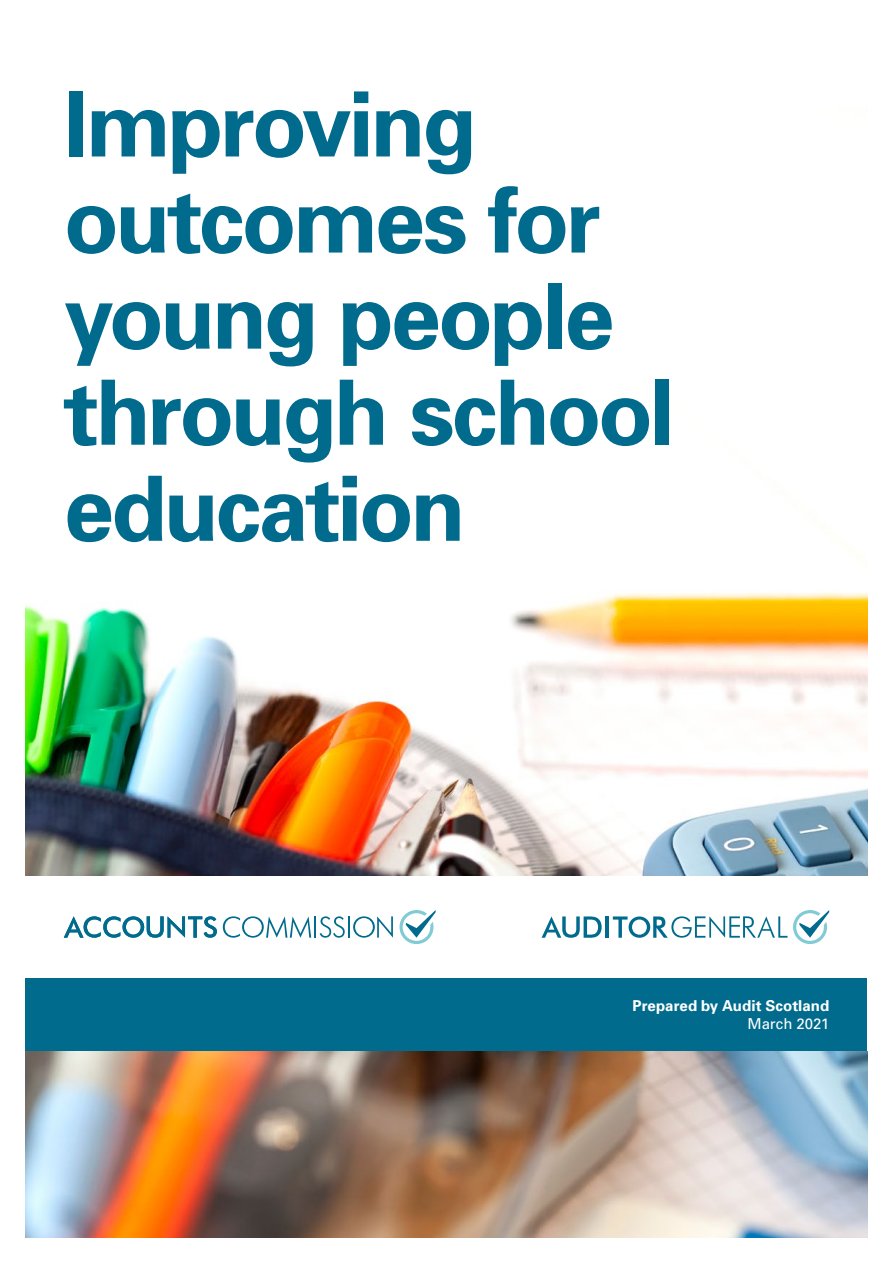
<style>
.page{position:relative;width:893px;height:1263px;background:#fff}
.page>*{position:absolute;margin:0;border:0;box-sizing:border-box;transform-origin:0 0}
.AS-V01-Report_title{font:700 90px/96px "Univers";letter-spacing:-.035em;color:#006b8d}
.AS-V04-Prepared_by{font:700 15px "Univers";color:#fff}
.AS-V05-Publish_date{font:15px "Univers";letter-spacing:-.005em;color:#fff}
</style>
<div class="page">
<img style="left:26px;top:592px;width:841px;height:645px">
<div style="left:0;top:876px;width:893px;height:174px;background:#fff"></div>
<div style="left:26px;top:978px;width:841px;height:72px;background:#006b8d"></div>
<svg style="left:399px;top:910px;width:37px;height:34px"></svg>
<svg style="left:64px;top:916px;width:153px;height:22px"></svg>
<svg style="left:223px;top:916px;width:88px;height:22px"></svg>
<hr style="left:314px;top:916px;width:2px;height:22px;background:#006b8d">
<hr style="left:348px;top:916px;width:2px;height:22px;background:#006b8d">
<svg style="left:320px;top:916px;width:25px;height:22px"></svg>
<svg style="left:353px;top:916px;width:40px;height:22px"></svg>
<svg style="left:793px;top:910px;width:36px;height:34px"></svg>
<svg style="left:613px;top:916px;width:174px;height:22px"></svg>
<svg style="left:542px;top:916px;width:60px;height:22px"></svg>
<hr style="left:605px;top:916px;width:4px;height:22px;background:#006b8d">
<h1 class="AS-V01-Report_title" style="left:64px;top:77px;width:612px">Improving outcomes for young people through school education</h1>
<p class="AS-V04-Prepared_by" style="left:632px;top:997px;width:198px">Prepared by Audit Scotland</p>
<p class="AS-V05-Publish_date" style="left:747px;top:1015px;width:83px">March 2021</p>
</div>
